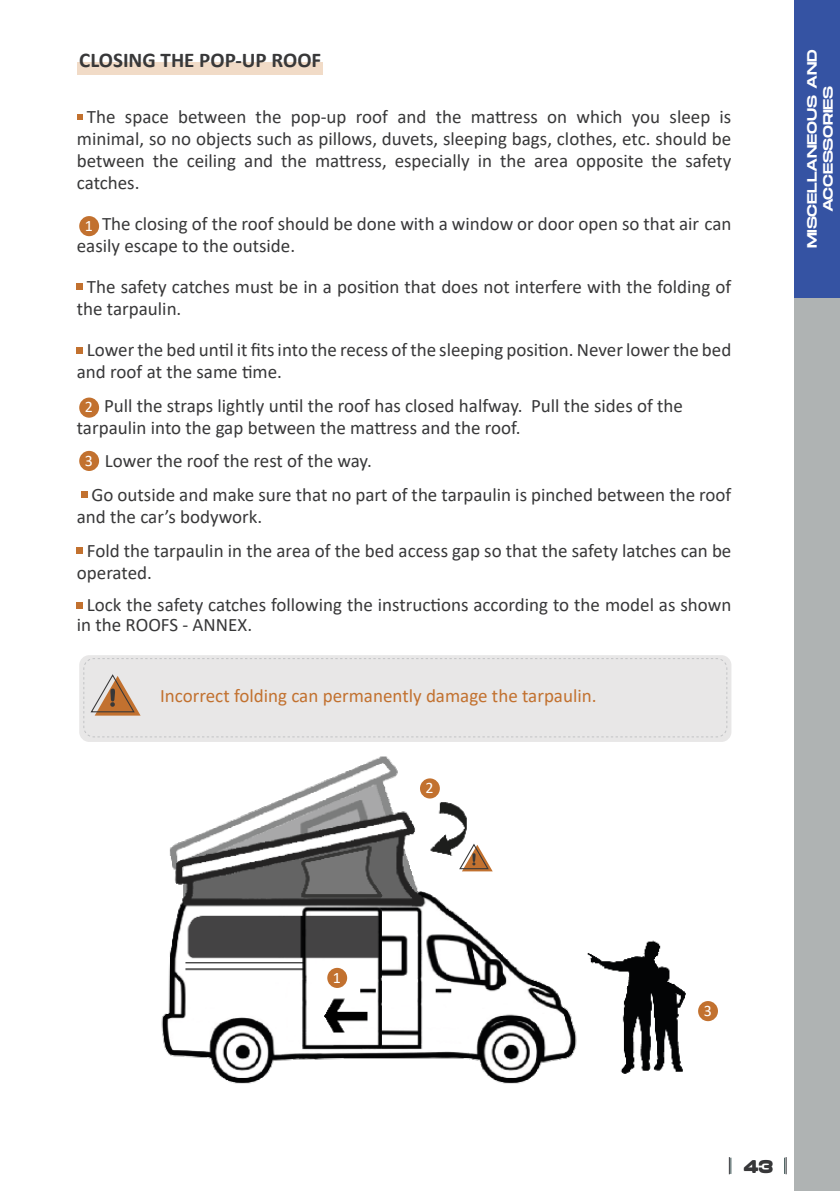
<style>
.page{position:relative;width:840px;height:1191px;background:#fff}
.page>*{position:absolute;margin:0;border:0;box-sizing:border-box;transform-origin:0 0}
.CUERPO{font:700 21px "Calibri";color:#383839}
.CUERPO-2{font:19px/22px "Calibri";color:#383839}
.CUERPO-3{font:19px "Calibri";color:#c2712f}
.CUERPO-4{font:17px "Monument Extended";color:#333439}
.t1{font:16px "Calibri";color:#fff}
.CUERPO-5{font:13.6px/16px "Monument Extended";letter-spacing:-.01em;color:#fff;text-align:center}
</style>
<div class="page">
<svg style="left:77px;top:114px;width:6px;height:6px"></svg>
<svg style="left:77px;top:284px;width:6px;height:6px"></svg>
<svg style="left:77px;top:347px;width:6px;height:6px"></svg>
<svg style="left:81px;top:492px;width:6px;height:6px"></svg>
<svg style="left:77px;top:548px;width:6px;height:6px"></svg>
<svg style="left:77px;top:602px;width:6px;height:6px"></svg>
<div style="left:794px;top:0;width:45px;height:1191px;background:#afb3b3"></div>
<div style="left:794px;top:0;width:45px;height:298px;background:#3553a3"></div>
<div style="left:77px;top:62px;width:245px;height:13px;background:#f1dbc7"></div>
<div style="left:79px;top:655px;width:652px;height:87px;background:#e8e7e7;border-radius:10px"></div>
<svg style="left:83px;top:658px;width:644px;height:79px"></svg>
<img style="left:142px;top:735px;width:543px;height:349px">
<div style="left:79px;top:216px;width:20px;height:20px;background:#c2712f;border-radius:50%"></div>
<div style="left:327px;top:967px;width:20px;height:21px;background:#c2712f;border-radius:50%"></div>
<div style="left:79px;top:397px;width:20px;height:21px;background:#c2712f;border-radius:50%"></div>
<div style="left:79px;top:451px;width:20px;height:20px;background:#c2712f;border-radius:50%"></div>
<div style="left:420px;top:778px;width:19px;height:20px;background:#c2712f;border-radius:50%"></div>
<div style="left:697px;top:1001px;width:20px;height:20px;background:#c2712f;border-radius:50%"></div>
<svg style="left:458px;top:843px;width:34px;height:28px"></svg>
<svg style="left:728px;top:1157px;width:3px;height:17px"></svg>
<svg style="left:784px;top:1157px;width:2px;height:17px"></svg>
<p class="CUERPO" style="left:79px;top:46px;width:243px">CLOSING THE POP-UP ROOF</p>
<p class="CUERPO-2" style="left:77px;top:105px;width:655px;text-align:justify;text-indent:10px">The space between the pop-up roof and the mattress on which you sleep is minimal, so no objects such as pillows, duvets, sleeping bags, clothes, etc. should be between the ceiling and the mattress, especially in the area opposite the safety catches.</p>
<p class="CUERPO-2" style="left:77px;top:212px;width:655px;text-indent:25px">The closing of the roof should be done with a window or door open so that air can easily escape to the outside.</p>
<p class="CUERPO-2" style="left:77px;top:275px;width:655px;text-indent:10px">The safety catches must be in a position that does not interfere with the folding of the tarpaulin.</p>
<p class="CUERPO-2" style="left:77px;top:338px;width:655px;text-indent:10px">Lower the bed until it fits into the recess of the sleeping position. Never lower the bed and roof at the same time.</p>
<p class="CUERPO-2" style="left:77px;top:394px;width:607px;text-indent:27px">Pull the straps lightly until the roof has closed halfway. Pull the sides of the tarpaulin into the gap between the mattress and the roof.</p>
<p class="CUERPO-2" style="left:105px;top:449px;width:268px">Lower the roof the rest of the way.</p>
<p class="CUERPO-2" style="left:77px;top:483px;width:655px;text-indent:15px">Go outside and make sure that no part of the tarpaulin is pinched between the roof and the car’s bodywork.</p>
<p class="CUERPO-2" style="left:77px;top:539px;width:655px;text-indent:10px">Fold the tarpaulin in the area of the bed access gap so that the safety latches can be operated.</p>
<p class="CUERPO-2" style="left:77px;top:594px;width:655px;line-height:20px;text-indent:10px">Lock the safety catches following the instructions according to the model as shown in the ROOFS - ANNEX.</p>
<p class="t1" style="left:85px;top:214px;width:10px">1</p>
<p class="t1" style="left:85px;top:396px;width:10px">2</p>
<p class="t1" style="left:85px;top:449px;width:10px">3</p>
<p class="CUERPO-3" style="left:160px;top:683px;width:437px">Incorrect folding can permanently damage the tarpaulin.</p>
<p class="t1" style="left:425px;top:777px;width:10px">2</p>
<p class="CUERPO-5" style="left:803px;top:248px;width:201px;rotate:-90deg">MISCELLANEOUS AND<br>ACCESSORIES</p>
<p class="t1" style="left:333px;top:966px;width:10px">1</p>
<p class="t1" style="left:703px;top:999px;width:10px">3</p>
<p class="CUERPO-4" style="left:743px;top:1153px;width:31px">43</p>
</div>
